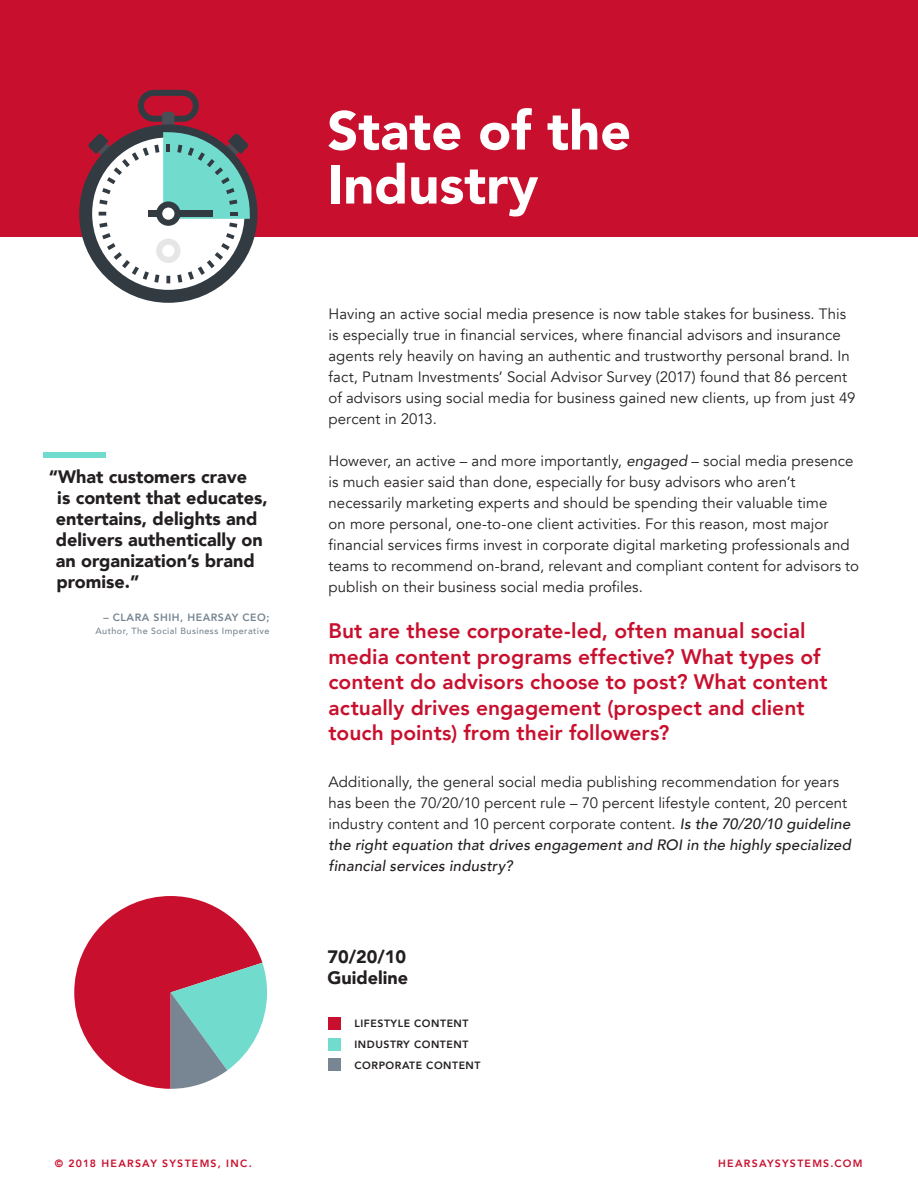
<style>
.page{position:relative;width:918px;height:1188px;background:#fff}
.page>*{position:absolute;margin:0;border:0;box-sizing:border-box;transform-origin:0 0}
.Large_Header{font:900 54px "Avenir";color:#fff}
.Call-out{font:800 21px/25.5px "Avenir";letter-spacing:.005em;color:#c8102e}
.t1{font:900 18px/21px "Avenir";color:#231f20}
.Body{font:15px/21px "Avenir";letter-spacing:.005em;color:#231f20}
.Graph_Content{font:800 10.5px "Avenir";letter-spacing:.05em;color:#231f20}
.t2{font:800 10.5px "Avenir";letter-spacing:.12em;color:#c8102e}
.Graph_Content-2{font:800 10.5px "Avenir";letter-spacing:.05em;color:#778692}
.Graph_Content-3{font:500 9px "Avenir";letter-spacing:.05em;color:#778692}
.s1{font-style:italic}
.s2{font-weight:500;font-style:italic}
</style>
<div class="page">
<div style="left:0;top:0;width:918px;height:236px;background:#c8102e"></div>
<div style="left:43px;top:452px;width:63px;height:6px;background:#71dbcd"></div>
<svg style="left:74px;top:896px;width:193px;height:193px"></svg>
<div style="left:328px;top:1017px;width:13px;height:13px;background:#c8102e"></div>
<div style="left:328px;top:1038px;width:13px;height:13px;background:#71dbcd"></div>
<div style="left:328px;top:1058px;width:13px;height:13px;background:#778692"></div>
<svg style="left:79px;top:124px;width:179px;height:179px;background:#54575d"></svg>
<svg style="left:89px;top:90px;width:166px;height:193px"></svg>
<p class="t1" style="left:56px;top:465px;width:214px;text-indent:-7px">“What customers crave<br>is content that educates, entertains, delights and delivers authentically on an organization’s brand promise.”</p>
<p class="Graph_Content-2" style="left:103px;top:609px;width:168px">– CLARA SHIH, HEARSAY CEO;</p>
<p class="Graph_Content-3" style="left:96px;top:623px;width:176px">Author, The Social Business Imperative</p>
<p class="Large_Header" style="left:327px;top:84px;width:305px">State of the</p>
<p class="Large_Header" style="left:327px;top:138px;width:212px">Industry</p>
<p class="Body" style="left:328px;top:303px;width:528px">Having an active social media presence is now table stakes for business. This is especially true in financial services, where financial advisors and insurance agents rely heavily on having an authentic and trustworthy personal brand. In fact, Putnam Investments’ Social Advisor Survey (2017) found that 86 percent of advisors using social media for business gained new clients, up from just 49 percent in 2013.</p>
<p class="Body" style="left:328px;top:450px;width:532px">However, an active – and more importantly, <span class="s1">engaged</span> – social media presence is much easier said than done, especially for busy advisors who aren’t necessarily marketing experts and should be spending their valuable time<br>on more personal, one-to-one client activities. For this reason, most major financial services firms invest in corporate digital marketing professionals and teams to recommend on-brand, relevant and compliant content for advisors to publish on their business social media profiles.</p>
<p class="Call-out" style="left:328px;top:618px;width:501px">But are these corporate-led, often manual social media content programs effective? What types of content do advisors choose to post? What content actually drives engagement (prospect and client touch points) from their followers?</p>
<p class="Body" style="left:328px;top:771px;width:524px">Additionally, the general social media publishing recommendation for years has been the 70/20/10 percent rule – 70 percent lifestyle content, 20 percent industry content and 10 percent corporate content. <span class="s2">Is the 70/20/10 guideline the right equation that drives engagement and ROI in the highly specialized financial services industry?</span></p>
<p class="t1" style="left:328px;top:946px;width:82px">70/20/10<br>Guideline</p>
<p class="Graph_Content" style="left:355px;top:1015px;width:115px">LIFESTYLE CONTENT</p>
<p class="Graph_Content" style="left:355px;top:1036px;width:115px">INDUSTRY CONTENT</p>
<p class="Graph_Content" style="left:355px;top:1057px;width:128px">CORPORATE CONTENT</p>
<p class="t2" style="left:55px;top:1155px;width:199px">© 2018 HEARSAY SYSTEMS, INC.</p>
<p class="t2" style="left:718px;top:1155px;width:146px">HEARSAYSYSTEMS.COM</p>
</div>
